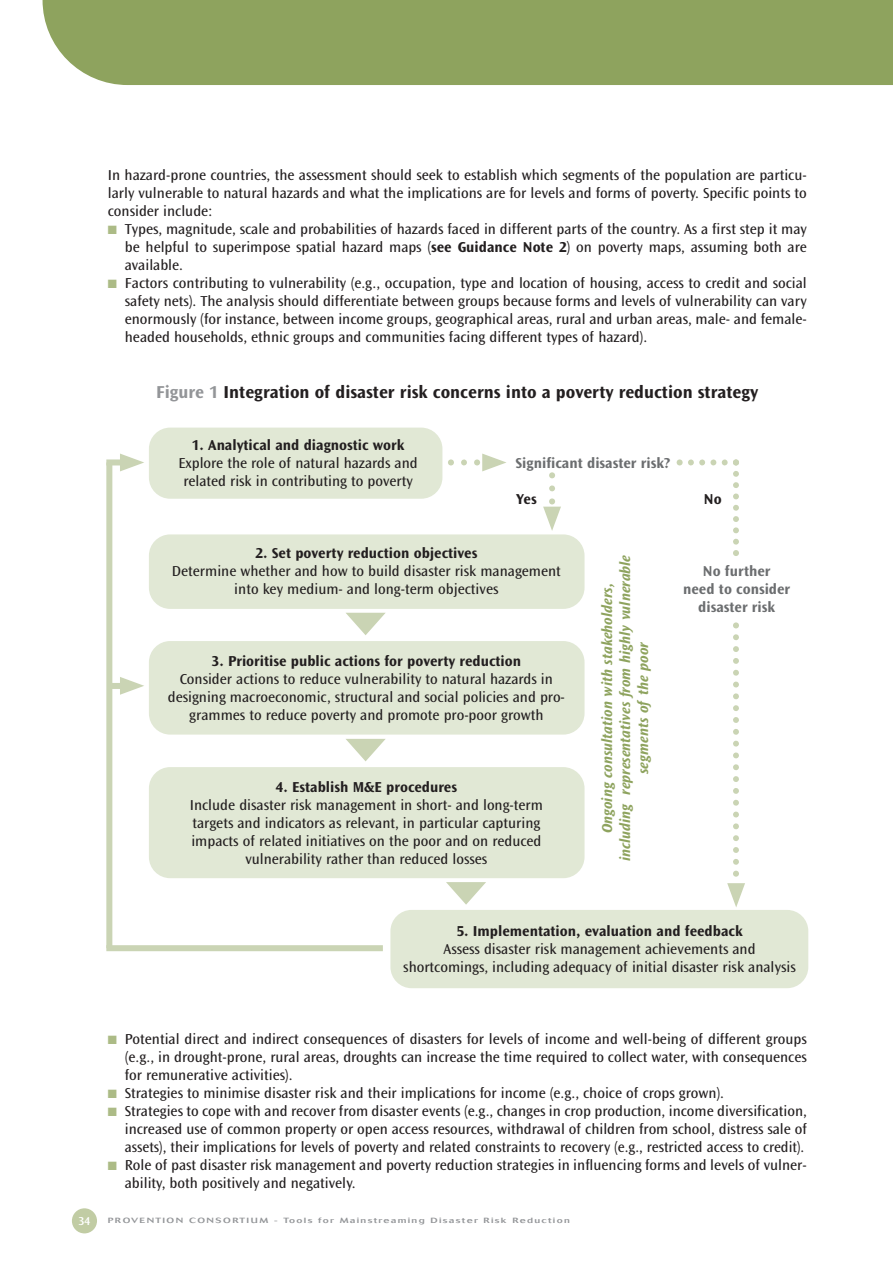
<style>
.page{position:relative;width:893px;height:1263px;background:#fff}
.page>*{position:absolute;margin:0;border:0;box-sizing:border-box;transform-origin:0 0}
.t1{font:700 18px "Ocean Sans";color:#231f20}
.t2{font:15px/18px "Ocean Sans";color:#231f20;text-align:center}
.t3{font:700 15px "Ocean Sans";color:#231f20}
.t4{font:italic 700 15px/18px "Ocean Sans";color:#8ea35e;text-align:center}
.t5{font:700 15px/18px "Ocean Sans";color:#6c6e70;text-align:center}
.t6{font:600 12px "Ocean Sans";color:#fff}
.t7{font:500 7.5px "Cosmos";letter-spacing:.13em;color:#939598;scale:1.33 1}
.s1{color:#acbb86}
.s2{font-weight:700}
.s3{color:#939598}
</style>
<div class="page">
<div style="left:149px;top:428px;width:293px;height:71px;background:#e1e8d5;border-radius:21px"></div>
<div style="left:149px;top:534px;width:435px;height:75px;background:#e1e8d5;border-radius:21px"></div>
<div style="left:149px;top:641px;width:435px;height:94px;background:#e1e8d5;border-radius:21px"></div>
<div style="left:149px;top:767px;width:435px;height:111px;background:#e1e8d5;border-radius:21px"></div>
<div style="left:390px;top:910px;width:418px;height:78px;background:#e1e8d5;border-radius:21px"></div>
<svg style="left:346px;top:613px;width:39px;height:22px"></svg>
<svg style="left:346px;top:739px;width:39px;height:22px"></svg>
<svg style="left:446px;top:882px;width:40px;height:23px"></svg>
<div style="left:106px;top:462px;width:6px;height:486px;background:#cad4b4"></div>
<div style="left:106px;top:459px;width:23px;height:6px;background:#cad4b4"></div>
<div style="left:109px;top:683px;width:23px;height:6px;background:#cad4b4"></div>
<div style="left:106px;top:945px;width:277px;height:6px;background:#cad4b4"></div>
<svg style="left:120px;top:677px;width:24px;height:18px"></svg>
<svg style="left:120px;top:454px;width:24px;height:17px"></svg>
<svg style="left:448px;top:454px;width:58px;height:17px"></svg>
<svg style="left:543px;top:472px;width:18px;height:59px"></svg>
<svg style="left:733px;top:622px;width:6px;height:255px"></svg>
<svg style="left:676px;top:459px;width:63px;height:97px"></svg>
<svg style="left:727px;top:883px;width:18px;height:24px"></svg>
<div style="left:72px;top:1208px;width:25px;height:25px;background:#c1cca4;border-radius:50%"></div>
<div style="left:43px;top:0;width:849px;height:85px;background:#8ea35e"></div>
<p class="t2" style="left:108px;top:167px;width:700px;text-align:justify">In hazard-prone countries, the assessment should seek to establish which segments of the population are particu&shy;larly vulnerable to natural hazards and what the implications are for levels and forms of poverty. Specific points to consider include:</p>
<p class="t2" style="left:125px;top:221px;width:683px;text-align:justify;text-indent:-17px"><span class="s1">■</span> Types, magnitude, scale and probabilities of hazards faced in different parts of the country. As a first step it may be helpful to superimpose spatial hazard maps (<span class="s2">see Guidance Note 2</span>) on poverty maps, assuming both are available.</p>
<p class="t2" style="left:125px;top:275px;width:683px;text-align:justify;text-indent:-17px"><span class="s1">■</span> Factors contributing to vulnerability (e.g., occupation, type and location of housing, access to credit and social safety nets). The analysis should differentiate between groups because forms and levels of vulnerability can vary enormously (for instance, between income groups, geographical areas, rural and urban areas, male- and female&shy;headed households, ethnic groups and communities facing different types of hazard).</p>
<p class="t1" style="left:156px;top:385px;width:603px"><span class="s3">Figure 1</span> Integration of disaster risk concerns into a poverty reduction strategy</p>
<p class="t3" style="left:192px;top:439px;width:214px">1. Analytical and diagnostic work</p>
<p class="t2" style="left:178px;top:455px;width:241px">Explore the role of natural hazards and related risk in contributing to poverty</p>
<p class="t5" style="left:515px;top:455px;width:156px">Significant disaster risk?</p>
<p class="t3" style="left:516px;top:493px;width:22px">Yes</p>
<p class="t3" style="left:704px;top:493px;width:19px">No</p>
<p class="t3" style="left:255px;top:547px;width:223px">2. Set poverty reduction objectives</p>
<p class="t2" style="left:172px;top:563px;width:390px">Determine whether and how to build disaster risk management into key medium- and long-term objectives</p>
<p class="t3" style="left:211px;top:655px;width:311px">3. Prioritise public actions for poverty reduction</p>
<p class="t2" style="left:168px;top:671px;width:398px">Consider actions to reduce vulnerability to natural hazards in designing macroeconomic, structural and social policies and pro&shy;grammes to reduce poverty and promote pro-poor growth</p>
<p class="t3" style="left:276px;top:781px;width:183px">4. Establish M&amp;E procedures</p>
<p class="t2" style="left:190px;top:797px;width:354px">Include disaster risk management in short- and long-term targets and indicators as relevant, in particular capturing impacts of related initiatives on the poor and on reduced vulnerability rather than reduced losses</p>
<p class="t4" style="left:599px;top:861px;width:308px;rotate:-90deg">Ongoing consultation with stakeholders, including representatives from highly vulnerable segments of the poor</p>
<p class="t5" style="left:683px;top:563px;width:109px">No further<br>need to consider disaster risk</p>
<p class="t3" style="left:456px;top:925px;width:288px">5. Implementation, evaluation and feedback</p>
<p class="t2" style="left:403px;top:941px;width:394px">Assess disaster risk management achievements and shortcomings, including adequacy of initial disaster risk analysis</p>
<p class="t2" style="left:125px;top:1031px;width:683px;text-align:justify;text-indent:-17px"><span class="s1">■</span> Potential direct and indirect consequences of disasters for levels of income and well-being of different groups (e.g., in drought-prone, rural areas, droughts can increase the time required to collect water, with consequences for remunerative activities).</p>
<p class="t2" style="left:108px;top:1085px;width:617px"><span class="s1">■</span> Strategies to minimise disaster risk and their implications for income (e.g., choice of crops grown).</p>
<p class="t2" style="left:125px;top:1103px;width:683px;text-align:justify;text-indent:-17px"><span class="s1">■</span> Strategies to cope with and recover from disaster events (e.g., changes in crop production, income diversification, increased use of common property or open access resources, withdrawal of children from school, distress sale of assets), their implications for levels of poverty and related constraints to recovery (e.g., restricted access to credit).</p>
<p class="t2" style="left:125px;top:1157px;width:683px;text-align:left;text-indent:-17px"><span class="s1">■</span> Role of past disaster risk management and poverty reduction strategies in influencing forms and levels of vulner&shy;ability, both positively and negatively.</p>
<p class="t6" style="left:78px;top:1216px;width:14px">34</p>
<p class="t7" style="left:108px;top:1218px;width:349px">PROVENTION CONSORTIUM - Tools for Mainstreaming Disaster Risk Reduction</p>
</div>
